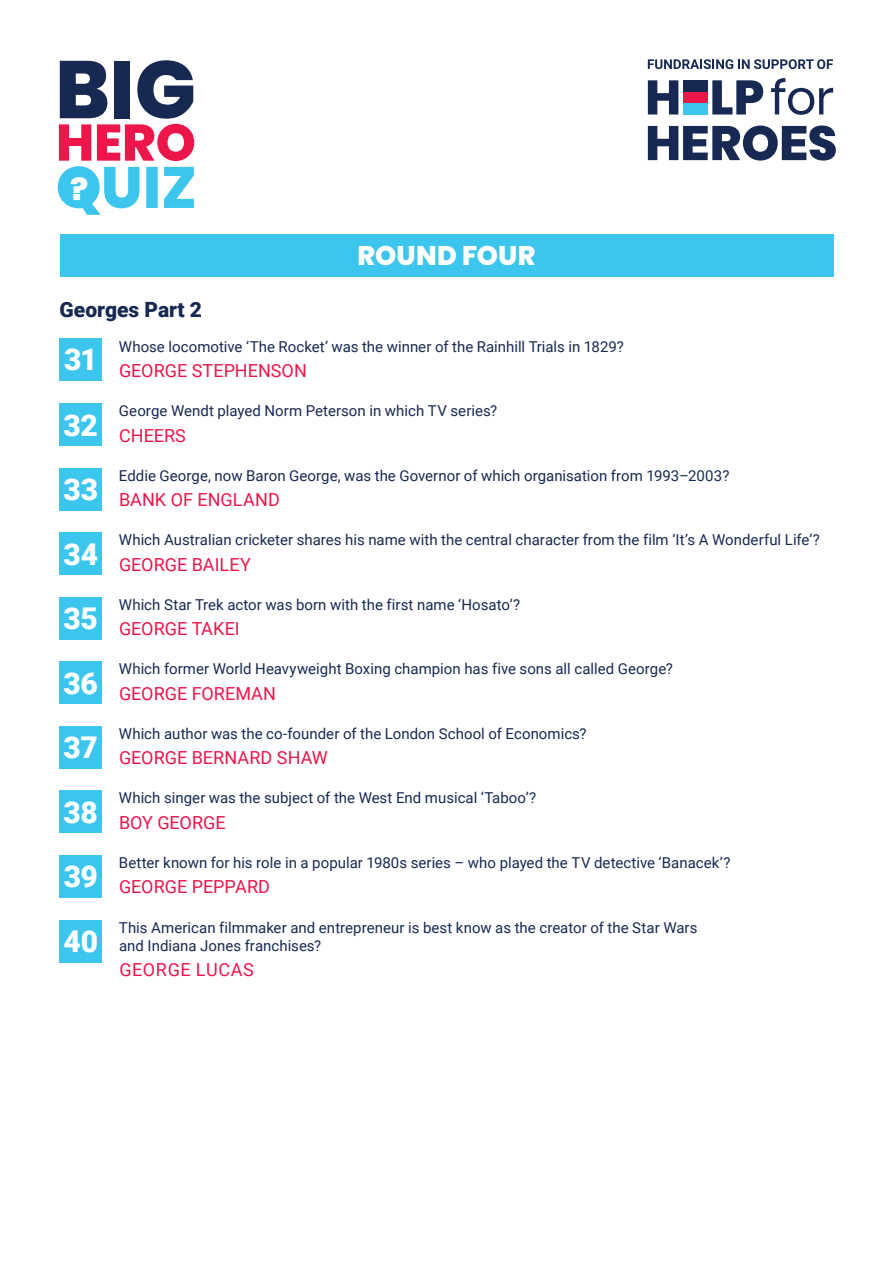
<style>
.page{position:relative;width:893px;height:1263px;background:#fff}
.page>*{position:absolute;margin:0;border:0;box-sizing:border-box;transform-origin:0 0}
.t1{font:900 30px "Roboto";letter-spacing:-.015em;color:#fff}
.t2{font:800 27px "Poppins";letter-spacing:.005em;color:#fff}
.t3{font:900 21px "Roboto";color:#172952}
.t4{font:18px "Roboto";color:#ed164b}
.t5{font:18px "Roboto";letter-spacing:.035em;color:#ed164b}
.t6{font:15px/18px "Roboto";color:#172952}
</style>
<div class="page">
<div style="left:60px;top:338px;width:42px;height:43px;background:#3cc6ee"></div>
<div style="left:60px;top:404px;width:42px;height:42px;background:#3cc6ee"></div>
<div style="left:60px;top:468px;width:42px;height:43px;background:#3cc6ee"></div>
<div style="left:60px;top:533px;width:42px;height:42px;background:#3cc6ee"></div>
<div style="left:60px;top:597px;width:42px;height:43px;background:#3cc6ee"></div>
<div style="left:60px;top:662px;width:42px;height:42px;background:#3cc6ee"></div>
<div style="left:60px;top:726px;width:42px;height:43px;background:#3cc6ee"></div>
<div style="left:60px;top:791px;width:42px;height:42px;background:#3cc6ee"></div>
<div style="left:60px;top:855px;width:42px;height:43px;background:#3cc6ee"></div>
<div style="left:60px;top:920px;width:42px;height:42px;background:#3cc6ee"></div>
<div style="left:60px;top:234px;width:773px;height:42px;background:#3cc6ee"></div>
<svg style="left:648px;top:59px;width:185px;height:10px"></svg>
<svg style="left:648px;top:80px;width:30px;height:35px"></svg>
<svg style="left:712px;top:80px;width:51px;height:35px"></svg>
<div style="left:683px;top:103px;width:25px;height:12px;background:#3cc6ee"></div>
<div style="left:683px;top:92px;width:25px;height:11px;background:#ed164b"></div>
<div style="left:683px;top:80px;width:25px;height:12px;background:#172952"></div>
<svg style="left:771px;top:78px;width:62px;height:37px"></svg>
<svg style="left:648px;top:126px;width:188px;height:35px"></svg>
<svg style="left:58px;top:60px;width:136px;height:155px"></svg>
<h2 class="t2" style="left:357px;top:240px;width:180px">ROUND FOUR</h2>
<h3 class="t3" style="left:60px;top:295px;width:144px">Georges Part 2</h3>
<h1 class="t1" style="left:64px;top:339px;width:35px">31</h1>
<p class="t6" style="left:119px;top:337px;width:507px">Whose locomotive ‘The Rocket’ was the winner of the Rainhill Trials in 1829?</p>
<p class="t4" style="left:119px;top:358px;width:189px">GEORGE STEPHENSON</p>
<h1 class="t1" style="left:64px;top:404px;width:36px">32</h1>
<h1 class="t1" style="left:63px;top:468px;width:36px">33</h1>
<h1 class="t1" style="left:64px;top:533px;width:36px">34</h1>
<h1 class="t1" style="left:64px;top:597px;width:36px">35</h1>
<h1 class="t1" style="left:64px;top:662px;width:36px">36</h1>
<h1 class="t1" style="left:64px;top:726px;width:36px">37</h1>
<h1 class="t1" style="left:64px;top:791px;width:36px">38</h1>
<h1 class="t1" style="left:64px;top:855px;width:36px">39</h1>
<p class="t6" style="left:119px;top:401px;width:380px">George Wendt played Norm Peterson in which TV series?</p>
<p class="t4" style="left:119px;top:423px;width:68px">CHEERS</p>
<p class="t6" style="left:119px;top:466px;width:612px">Eddie George, now Baron George, was the Governor of which organisation from 1993–2003?</p>
<p class="t4" style="left:119px;top:487px;width:162px">BANK OF ENGLAND</p>
<p class="t6" style="left:119px;top:530px;width:702px">Which Australian cricketer shares his name with the central character from the film ‘It’s A Wonderful Life’?</p>
<p class="t4" style="left:119px;top:552px;width:134px">GEORGE BAILEY</p>
<p class="t6" style="left:119px;top:595px;width:403px">Which Star Trek actor was born with the first name ‘Hosato’?</p>
<p class="t4" style="left:119px;top:616px;width:122px">GEORGE TAKEI</p>
<p class="t6" style="left:119px;top:659px;width:555px">Which former World Heavyweight Boxing champion has five sons all called George?</p>
<p class="t4" style="left:119px;top:681px;width:158px">GEORGE FOREMAN</p>
<p class="t6" style="left:119px;top:724px;width:469px">Which author was the co-founder of the London School of Economics?</p>
<p class="t4" style="left:119px;top:745px;width:210px">GEORGE BERNARD SHAW</p>
<p class="t6" style="left:119px;top:788px;width:419px">Which singer was the subject of the West End musical ‘Taboo’?</p>
<p class="t4" style="left:119px;top:810px;width:108px">BOY GEORGE</p>
<p class="t6" style="left:119px;top:853px;width:613px">Better known for his role in a popular 1980s series – who played the TV detective ‘Banacek’?</p>
<p class="t4" style="left:119px;top:874px;width:153px">GEORGE PEPPARD</p>
<h1 class="t1" style="left:64px;top:920px;width:36px">40</h1>
<p class="t6" style="left:119px;top:918px;width:580px">This American filmmaker and entrepreneur is best know as the creator of the Star Wars and Indiana Jones franchises?</p>
<p class="t5" style="left:119px;top:957px;width:136px">GEORGE LUCAS</p>
</div>
